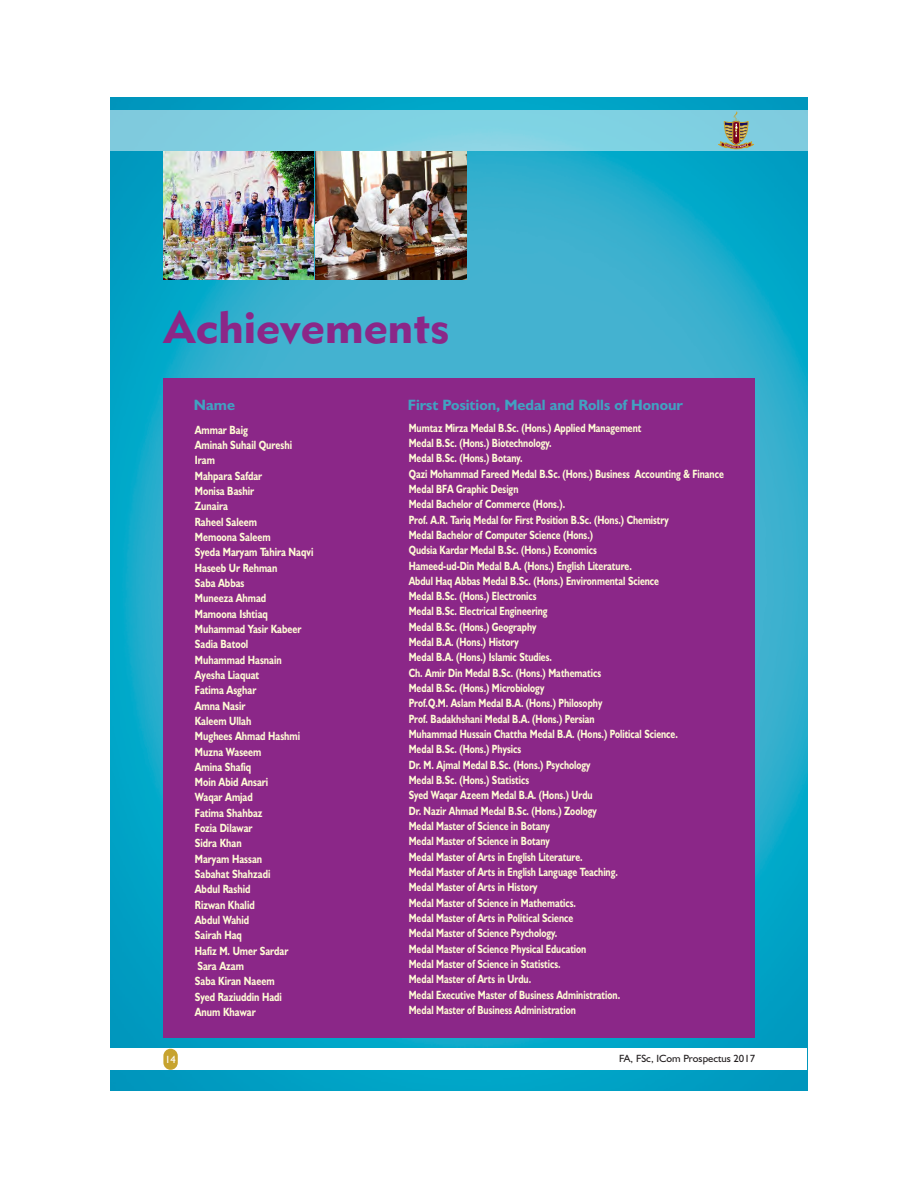
<style>
.page{position:relative;width:918px;height:1188px;background:#fff}
.page>*{position:absolute;margin:0;border:0;box-sizing:border-box;transform-origin:0 0}
.t1{font:45px "Geometric 415 BT Black A";color:#8b2788}
.t2{font:700 15px "Humanist 521 BT";color:#41a2c2}
.t3{font:700 12px/15.3px "Humanist 521 BT";color:#fffcd5;scale:.76 1}
.t4{font:700 12px/15.3px "Humanist 521 BT";color:#fffcd5;scale:.78 1}
.t5{font:10.5px "Humanist 521 BT";color:#231f20}
.t6{font:10.5px "Humanist 521 BT";color:#fff}
</style>
<div class="page">
<img style="left:111px;top:97px;width:697px;height:994px">
<div style="left:110px;top:110px;width:698px;height:41px;background:#7fd1e2"></div>
<svg style="left:718px;top:111px;width:36px;height:38px"></svg>
<img style="left:316px;top:151px;width:150px;height:129px">
<img style="left:163px;top:151px;width:151px;height:129px">
<div style="left:110px;top:1049px;width:697px;height:21px;background:#fff"></div>
<div style="left:163px;top:1049px;width:15px;height:21px;background:#c7a32f;border-radius:7px"></div>
<div style="left:163px;top:378px;width:592px;height:659px;background:#8b2788"></div>
<h1 class="t1" style="left:164px;top:308px;width:287px">Achievements</h1>
<p class="t2" style="left:194px;top:398px;width:43px">Name</p>
<p class="t2" style="left:408px;top:398px;width:277px">First Position, Medal and Rolls of Honour</p>
<p class="t6" style="left:165px;top:1055px;width:12px">14</p>
<p class="t4" style="left:195px;top:423px;width:153px">Ammar Baig<br>Aminah Suhail Qureshi<br>Iram<br>Mahpara Safdar<br>Monisa Bashir<br>Zunaira<br>Raheel Saleem<br>Memoona Saleem<br>Syeda Maryam Tahira Naqvi<br>Haseeb Ur Rehman<br>Saba Abbas<br>Muneeza Ahmad<br>Mamoona Ishtiaq<br>Muhammad Yasir Kabeer<br>Sadia Batool<br>Muhammad Hasnain<br>Ayesha Liaquat<br>Fatima Asghar<br>Amna Nasir<br>Kaleem Ullah<br>Mughees Ahmad Hashmi<br>Muzna Waseem<br>Amina Shafiq<br>Moin Abid Ansari<br>Waqar Amjad<br>Fatima Shahbaz<br>Fozia Dilawar<br>Sidra Khan<br>Maryam Hassan<br>Sabahat Shahzadi<br>Abdul Rashid<br>Rizwan Khalid<br>Abdul Wahid<br>Sairah Haq<br>Hafiz M. Umer Sardar<br>Sara Azam<br>Saba Kiran Naeem<br>Syed Raziuddin Hadi<br>Anum Khawar</p>
<p class="t3" style="left:409px;top:421px;width:416px">Mumtaz Mirza Medal B.Sc. (Hons.) Applied Management<br>Medal B.Sc. (Hons.) Biotechnology.<br>Medal B.Sc. (Hons.) Botany.<br>Qazi Mohammad Fareed Medal B.Sc. (Hons.) Business Accounting &amp; Finance Medal BFA Graphic Design<br>Medal Bachelor of Commerce (Hons.).<br>Prof. A.R. Tariq Medal for First Position B.Sc. (Hons.) Chemistry<br>Medal Bachelor of Computer Science (Hons.)<br>Qudsia Kardar Medal B.Sc. (Hons.) Economics<br>Hameed-ud-Din Medal B.A. (Hons.) English Literature.<br>Abdul Haq Abbas Medal B.Sc. (Hons.) Environmental Science<br>Medal B.Sc. (Hons.) Electronics<br>Medal B.Sc. Electrical Engineering<br>Medal B.Sc. (Hons.) Geography<br>Medal B.A. (Hons.) History<br>Medal B.A. (Hons.) Islamic Studies.<br>Ch. Amir Din Medal B.Sc. (Hons.) Mathematics<br>Medal B.Sc. (Hons.) Microbiology<br>Prof.Q.M. Aslam Medal B.A. (Hons.) Philosophy<br>Prof. Badakhshani Medal B.A. (Hons.) Persian<br>Muhammad Hussain Chattha Medal B.A. (Hons.) Political Science.<br>Medal B.Sc. (Hons.) Physics<br>Dr. M. Ajmal Medal B.Sc. (Hons.) Psychology<br>Medal B.Sc. (Hons.) Statistics<br>Syed Waqar Azeem Medal B.A. (Hons.) Urdu<br>Dr. Nazir Ahmad Medal B.Sc. (Hons.) Zoology<br>Medal Master of Science in Botany<br>Medal Master of Science in Botany<br>Medal Master of Arts in English Literature.<br>Medal Master of Arts in English Language Teaching.<br>Medal Master of Arts in History<br>Medal Master of Science in Mathematics.<br>Medal Master of Arts in Political Science<br>Medal Master of Science Psychology.<br>Medal Master of Science Physical Education<br>Medal Master of Science in Statistics.<br>Medal Master of Arts in Urdu.<br>Medal Executive Master of Business Administration.<br>Medal Master of Business Administration</p>
<p class="t5" style="left:619px;top:1054px;width:138px">FA, FSc, ICom Prospectus 2017</p>
</div>
